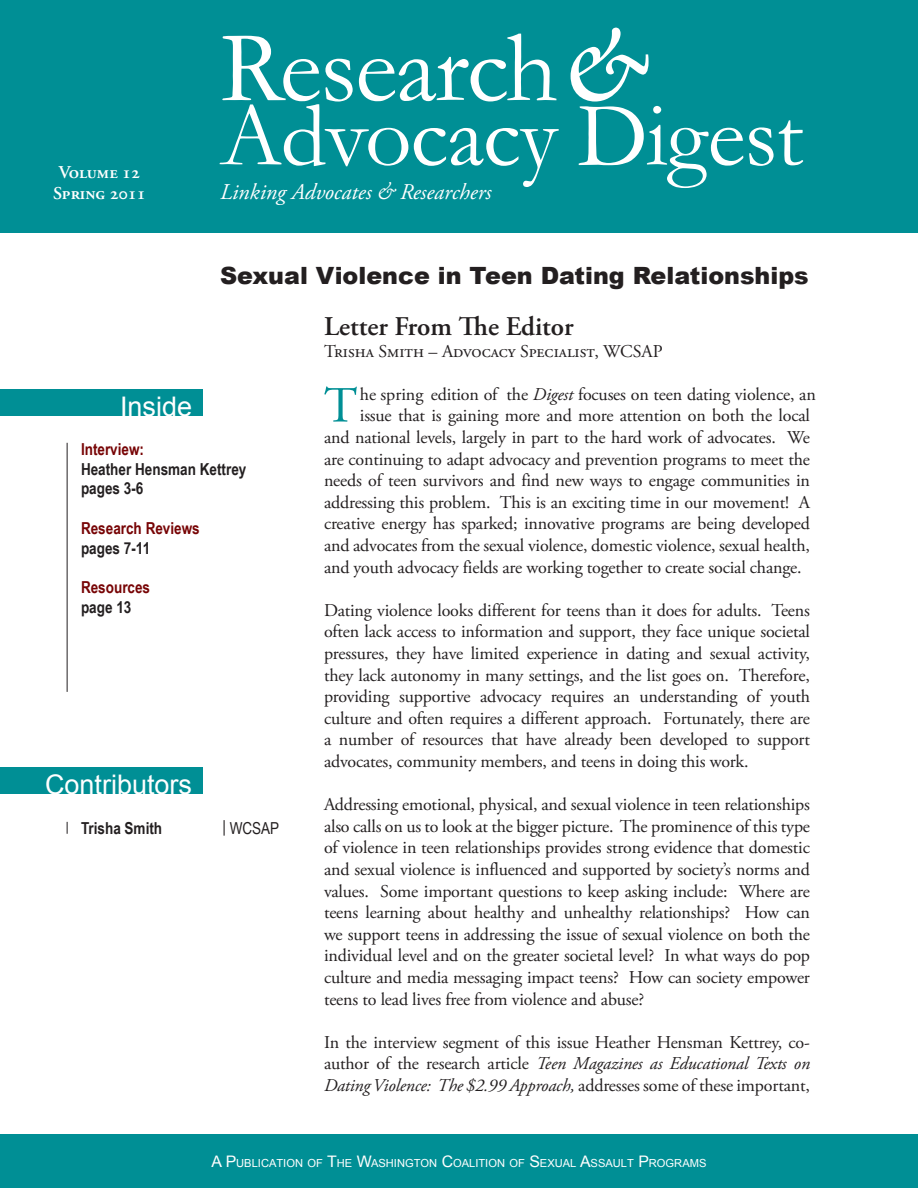
<style>
.page{position:relative;width:918px;height:1188px;background:#fff}
.page>*{position:absolute;margin:0;border:0;box-sizing:border-box;transform-origin:0 0}
.t1{font:102px "Garamond";letter-spacing:-.02em;color:#fff}
.t2{font:91.5px "Garamond";letter-spacing:-.015em;color:#fff}
.t3{font:50.55px "Adobe Garamond Pro";color:#008f95}
._03-Headline___TOC_N{font:600 27px "Adobe Garamond Pro";color:#231f20}
.t4{font:27px "Arial";color:#fff}
.t5{font:900 23.85px "Arial";color:#231f20}
._01-Body_text{font:italic 22.5px "Adobe Garamond Pro";color:#fff}
.TOC_By_Line{font:18px/21.6px "Adobe Garamond Pro";letter-spacing:-.01em;color:#231f20;text-align:justify}
.t6{font:600 18px "Adobe Garamond Pro";color:#fff}
.t7{font:700 16.5px "Arial Narrow";color:#231f20}
.t8{font:700 16.5px "Arial Narrow";color:#770405}
.t9{font:16.5px "Arial Narrow";color:#231f20}
.t10{font:15px "Adobe Garamond Pro";color:#fff}
._05-Subhead_2{font:11.1px "Arial";color:#fff}
.s1{font-family:"Minion MM It SC 367 585 72";font-size:132px}
.s2{font-style:italic}
.s3{font-size:15.9px}
</style>
<div class="page">
<div style="left:0;top:1134px;width:918px;height:54px;background:#008f95"></div>
<div style="left:0;top:0;width:918px;height:233px;background:#008f95"></div>
<hr style="left:67px;top:443px;width:1px;height:249px;background:#231f20">
<div style="left:0;top:389px;width:203px;height:27px;background:#008f95"></div>
<div style="left:0;top:767px;width:203px;height:27px;background:#008f95"></div>
<svg style="left:67px;top:822px;width:1px;height:12px"></svg>
<p class="t6" style="left:59px;top:162px;width:83px">Volume 12</p>
<p class="t6" style="left:53px;top:183px;width:94px">Spring 2011</p>
<p class="t1" style="left:220px;top:-1px;width:434px">Research <span class="s1">&amp;</span></p>
<p class="t2" style="left:220px;top:74px;width:584px">Advocacy Digest</p>
<p class="_01-Body_text" style="left:220px;top:179px;width:273px">Linking Advocates &amp; Researchers</p>
<p class="t5" style="left:220px;top:258px;width:590px">Sexual Violence in Teen Dating Relationships</p>
<p class="_03-Headline___TOC_N" style="left:324px;top:311px;width:251px">Letter From The Editor</p>
<p class="TOC_By_Line" style="left:324px;top:341px;width:340px">Trisha Smith – Advocacy Specialist, WCSAP</p>
<p class="t3" style="left:324px;top:375px;width:35px">T</p>
<p class="TOC_By_Line" style="left:360px;top:384px;width:457px">he spring edition of the <span class="s2">Digest</span> focuses on teen dating violence, an</p>
<p class="t4" style="left:120px;top:389px;width:74px">Inside</p>
<p class="t8" style="left:81px;top:437px;width:65px">Interview:</p>
<p class="t7" style="left:81px;top:456px;width:167px">Heather Hensman Kettrey</p>
<p class="t7" style="left:81px;top:476px;width:64px">pages 3-6</p>
<p class="t8" style="left:81px;top:516px;width:120px">Research Reviews</p>
<p class="t7" style="left:81px;top:536px;width:71px">pages 7-11</p>
<p class="t8" style="left:81px;top:575px;width:71px">Resources</p>
<p class="t7" style="left:81px;top:595px;width:52px">page 13</p>
<p class="TOC_By_Line" style="left:360px;top:406px;width:451px">issue that is gaining more and more attention on both the local</p>
<p class="TOC_By_Line" style="left:324px;top:427px;width:487px">and national levels, largely in part to the hard work of advocates. We</p>
<p class="TOC_By_Line" style="left:324px;top:449px;width:487px">are continuing to adapt advocacy and prevention programs to meet the</p>
<p class="TOC_By_Line" style="left:324px;top:470px;width:487px">needs of teen survivors and find new ways to engage communities in</p>
<p class="TOC_By_Line" style="left:324px;top:492px;width:488px">addressing this problem. This is an exciting time in our movement! A</p>
<p class="TOC_By_Line" style="left:324px;top:514px;width:487px">creative energy has sparked; innovative programs are being developed</p>
<p class="TOC_By_Line" style="left:324px;top:535px;width:488px">and advocates from the sexual violence, domestic violence, sexual health,</p>
<p class="TOC_By_Line" style="left:324px;top:557px;width:479px">and youth advocacy fields are working together to create social change.</p>
<p class="TOC_By_Line" style="left:324px;top:600px;width:488px">Dating violence looks different for teens than it does for adults. Teens often lack access to information and support, they face unique societal pressures, they have limited experience in dating and sexual activity, they lack autonomy in many settings, and the list goes on. Therefore, providing supportive advocacy requires an understanding of youth culture and often requires a different approach. Fortunately, there are a number of resources that have already been developed to support advocates, community members, and teens in doing this work.</p>
<p class="TOC_By_Line" style="left:324px;top:794px;width:488px">Addressing emotional, physical, and sexual violence in teen relationships also calls on us to look at the bigger picture. The prominence of this type of violence in teen relationships provides strong evidence that domestic and sexual violence is influenced and supported by society’s norms and values. Some important questions to keep asking include: Where are teens learning about healthy and unhealthy relationships? How can we support teens in addressing the issue of sexual violence on both the individual level and on the greater societal level? In what ways do pop culture and media messaging impact teens? How can society empower teens to lead lives free from violence and abuse?</p>
<p class="TOC_By_Line" style="left:324px;top:1032px;width:488px">In the interview segment of this issue Heather Hensman Kettrey, co&shy;author of the research article <span class="s2">Teen Magazines as Educational Texts on Dating Violence: The $2.99 Approach,</span> addresses some of these important,</p>
<p class="t4" style="left:45px;top:767px;width:149px">Contributors</p>
<p class="t7" style="left:81px;top:816px;width:83px">Trisha Smith</p>
<p class="t9" style="left:222px;top:816px;width:58px">| WCSAP</p>
<p class="_05-Subhead_2" style="left:212px;top:1156px;width:496px"><span class="s3">A P</span>UBLICATION OF <span class="s3">T</span>HE <span class="s3">W</span>ASHINGTON <span class="s3">C</span>OALITION OF <span class="s3">S</span>EXUAL <span class="s3">A</span>SSAULT <span class="s3">P</span>ROGRAMS</p>
<p class="t10" style="left:448px;top:1153px;width:77px">Spring 2011</p>
</div>
